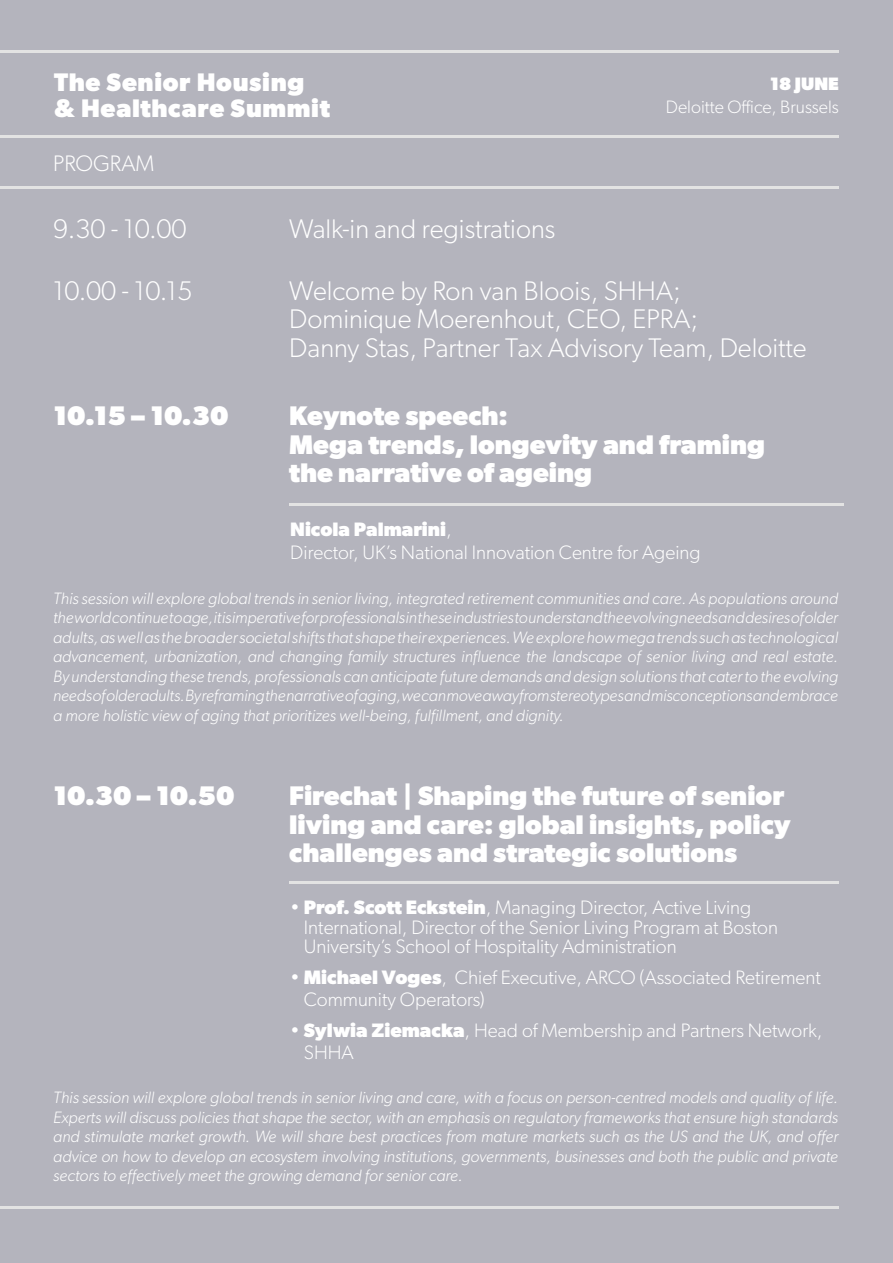
<style>
.page{position:relative;width:893px;height:1263px;background:#b4b4bd}
.page>*{position:absolute;margin:0;border:0;box-sizing:border-box;transform-origin:0 0}
.t1{font:700 27px/28.5px "Gibson";color:#fff}
.t2{font:300 27px/28.5px "Gibson";color:#fff}
.t3{font:800 27px "Gibson";color:#fff}
.t4{font:700 25.5px/25.5px "Gibson";letter-spacing:.025em;color:#fff}
.t5{font:300 22.5px "Gibson";color:#fff}
.t6{font:300 19.5px/22.5px "Gibson";color:#fff}
.t7{font:300 18px "Gibson";color:#fff}
.t8{font:800 18px "Gibson";color:#fff}
.t9{font:italic 300 16.5px/19.5px "Gibson";color:#fff;text-align:justify}
.s1{font-weight:700}
</style>
<div class="page">
<hr style="left:0;top:186px;width:839px;height:2px;background:#e3e3e3">
<hr style="left:289px;top:503px;width:554px;height:3px;background:#e3e3e3">
<hr style="left:289px;top:881px;width:550px;height:3px;background:#e3e3e3">
<hr style="left:0;top:51px;width:839px;height:2px;background:#e3e3e3">
<hr style="left:0;top:135px;width:839px;height:2px;background:#e3e3e3">
<hr style="left:0;top:1207px;width:839px;height:2px;background:#e3e3e3">
<h2 class="t4" style="left:54px;top:69px;width:278px">The Senior Housing &amp; Healthcare Summit</h2>
<p class="t8" style="left:770px;top:73px;width:71px">18 JUNE</p>
<p class="t7" style="left:666px;top:95px;width:175px">Deloitte Office, Brussels</p>
<h3 class="t5" style="left:53px;top:149px;width:103px">PROGRAM</h3>
<h1 class="t2" style="left:53px;top:214px;width:135px">9.30 - 10.00</h1>
<h1 class="t2" style="left:289px;top:214px;width:268px">Walk-in and registrations</h1>
<h1 class="t2" style="left:53px;top:276px;width:141px">10.00 - 10.15</h1>
<h1 class="t2" style="left:289px;top:276px;width:519px">Welcome by Ron van Bloois, SHHA;<br>Dominique Moerenhout, CEO, EPRA;<br>Danny Stas, Partner Tax Advisory Team, Deloitte</h1>
<h1 class="t3" style="left:53px;top:400px;width:177px">10.15 – 10.30</h1>
<h1 class="t1" style="left:289px;top:401px;width:477px">Keynote speech:<br>Mega trends, longevity and framing the narrative of ageing</h1>
<p class="t6" style="left:290px;top:518px;width:412px"><span class="s1">Nicola Palmarini</span>,<br>Director, UK’s National Innovation Centre for Ageing</p>
<p class="t9" style="left:53px;top:588px;width:787px">This session will explore global trends in senior living, integrated retirement communities and care. As populations around the world continue to age, it is imperative for professionals in these industries to understand the evolving needs and desires of older adults, as well as the broader societal shifts that shape their experiences. We explore how mega trends such as technological advancement, urbanization, and changing family structures influence the landscape of senior living and real estate.<br>By understanding these trends, professionals can anticipate future demands and design solutions that cater to the evolving needs of older adults. By reframing the narrative of aging, we can move away from stereotypes and misconceptions and embrace a more holistic view of aging that prioritizes well-being, fulfillment, and dignity.</p>
<h1 class="t3" style="left:53px;top:780px;width:183px">10.30 – 10.50</h1>
<h1 class="t1" style="left:289px;top:781px;width:503px">Firechat | Shaping the future of senior living and care: global insights, policy challenges and strategic solutions</h1>
<p class="t6" style="left:304px;top:897px;width:476px;line-height:19.5px;text-indent:-14px">• <span class="s1">Prof. Scott Eckstein</span>, Managing Director, Active Living<br>International, Director of the Senior Living Program at Boston<br>University’s School of Hospitality Administration</p>
<p class="t6" style="left:304px;top:965px;width:519px;text-indent:-14px">• <span class="s1">Michael Voges</span>, Chief Executive, ARCO (Associated Retirement<br>Community Operators)</p>
<p class="t6" style="left:304px;top:1018px;width:520px;text-indent:-14px">• <span class="s1">Sylwia Ziemacka</span>, Head of Membership and Partners Network,<br>SHHA</p>
<p class="t9" style="left:53px;top:1087px;width:786px">This session will explore global trends in senior living and care, with a focus on person-centred models and quality of life.<br>Experts will discuss policies that shape the sector, with an emphasis on regulatory frameworks that ensure high standards and stimulate market growth. We will share best practices from mature markets such as the US and the UK, and offer advice on how to develop an ecosystem involving institutions, governments, businesses and both the public and private sectors to effectively meet the growing demand for senior care.</p>
</div>
